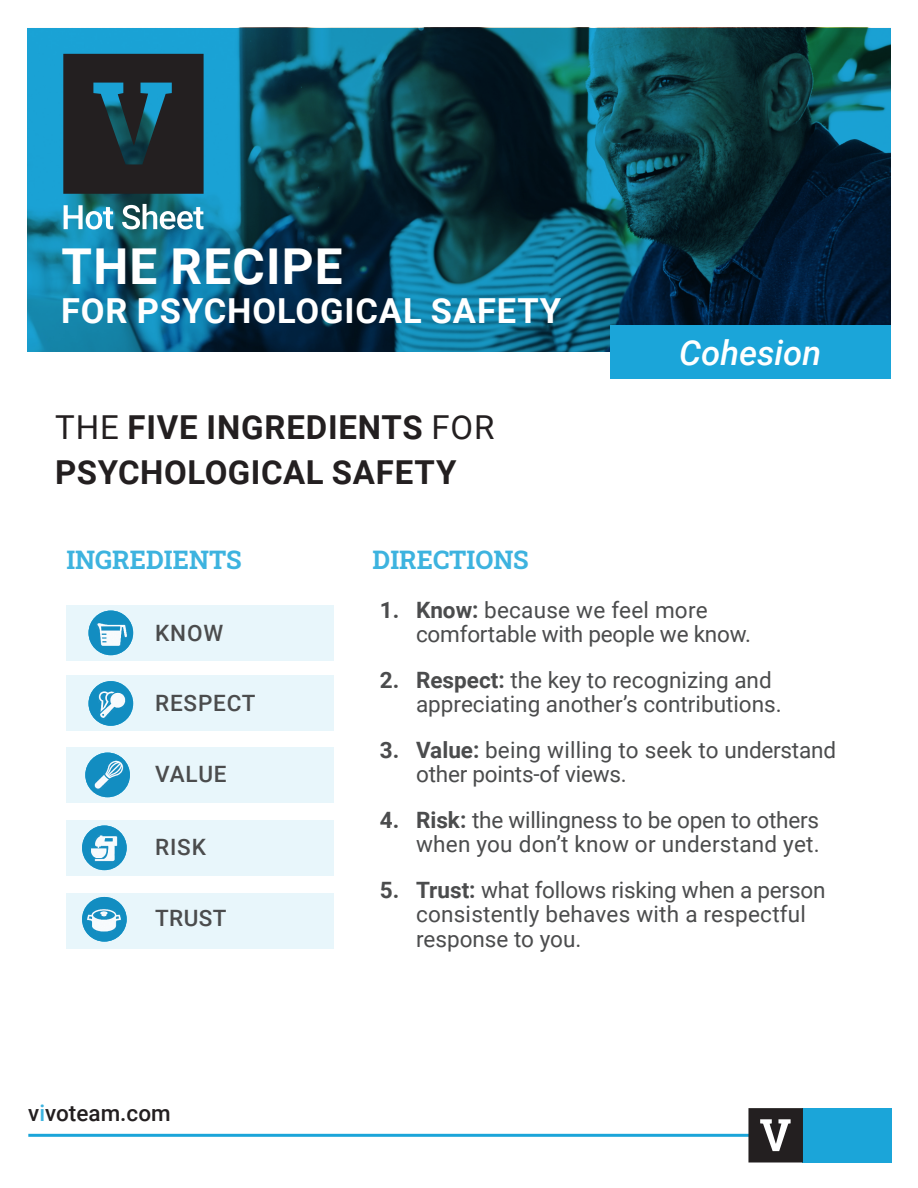
<style>
.page{position:relative;width:918px;height:1188px;background:#fff}
.page>*{position:absolute;margin:0;border:0;box-sizing:border-box;transform-origin:0 0}
.Heading{font:700 49.5px "Roboto";letter-spacing:.025em;color:#fff}
.Heading-2{font:700 34.5px "Roboto";letter-spacing:.025em;color:#fff}
.Subheading{font:italic 500 34.5px "Roboto";color:#fff}
.t1{font:700 33px/45px "Roboto";letter-spacing:.025em;color:#231f20}
.t2{font:700 25.5px "Roboto Slab";color:#3db3df}
.t3{font:22.5px/24.2px "Roboto";color:#4b4c4d}
.t4{font:500 22.5px "Roboto";letter-spacing:.035em;color:#4b4c4d}
.t5{font:500 22.5px "Roboto";color:#231f20}
.s1{font-weight:400}
.s2{color:#3db3df}
.s3{font-weight:700}
</style>
<div class="page">
<div style="left:66px;top:893px;width:268px;height:56px;background:#e8f6fb"></div>
<div style="left:66px;top:820px;width:268px;height:56px;background:#e8f6fb"></div>
<div style="left:66px;top:747px;width:268px;height:56px;background:#e8f6fb"></div>
<div style="left:66px;top:676px;width:268px;height:55px;background:#e8f6fb"></div>
<div style="left:66px;top:605px;width:268px;height:56px;background:#e8f6fb"></div>
<img style="left:82px;top:897px;width:45px;height:45px;border-radius:22px">
<img style="left:82px;top:825px;width:45px;height:45px;border-radius:22px">
<img style="left:85px;top:753px;width:45px;height:44px;border-radius:22px">
<img style="left:88px;top:681px;width:45px;height:45px;border-radius:22px">
<img style="left:88px;top:611px;width:45px;height:44px;border-radius:22px">
<svg style="left:27px;top:28px;width:864px;height:324px;background:#0c4d63"></svg>
<hr style="left:28px;top:1134px;width:864px;height:3px;background:#1ba5d9">
<div style="left:803px;top:1108px;width:89px;height:54px;background:#1ba5d9"></div>
<svg style="left:748px;top:1108px;width:55px;height:54px;background:#444041"></svg>
<svg style="left:63px;top:54px;width:141px;height:140px;background:#202b30"></svg>
<svg style="left:64px;top:204px;width:139px;height:26px"></svg>
<div style="left:610px;top:325px;width:281px;height:54px;background:#1ba5d9"></div>
<p class="Heading" style="left:61px;top:232px;width:283px">THE RECIPE</p>
<p class="Heading-2" style="left:61px;top:287px;width:501px">FOR PSYCHOLOGICAL SAFETY</p>
<p class="t1" style="left:55px;top:404px;width:441px"><span class="s1">THE</span> FIVE INGREDIENTS <span class="s1">FOR<br></span>PSYCHOLOGICAL SAFETY</p>
<p class="t2" style="left:66px;top:542px;width:177px">INGREDIENTS</p>
<p class="t2" style="left:373px;top:542px;width:158px">DIRECTIONS</p>
<p class="Subheading" style="left:679px;top:329px;width:144px">Cohesion</p>
<p class="t4" style="left:155px;top:618px;width:69px">KNOW</p>
<p class="t4" style="left:155px;top:687px;width:102px">RESPECT</p>
<p class="t4" style="left:155px;top:758px;width:73px">VALUE</p>
<p class="t4" style="left:155px;top:831px;width:52px">RISK</p>
<p class="t4" style="left:155px;top:903px;width:73px">TRUST</p>
<p class="t5" style="left:28px;top:1097px;width:144px">v<span class="s2">i</span>voteam.com</p>
<p class="t3" style="left:416px;top:597px;width:336px;text-indent:-36px"><span class="s3">1. Know:</span> because we feel more comfortable with people we know.</p>
<p class="t3" style="left:416px;top:667px;width:367px;text-indent:-36px"><span class="s3">2. Respect:</span> the key to recognizing and appreciating another’s contributions.</p>
<p class="t3" style="left:416px;top:737px;width:422px;text-indent:-36px"><span class="s3">3. Value:</span> being willing to seek to understand other points-of views.</p>
<p class="t3" style="left:380px;top:807px;width:441px;text-align:right"><span class="s3">4. Risk:</span> the willingness to be open to others when you don’t know or understand yet.</p>
<p class="t3" style="left:416px;top:877px;width:411px;text-indent:-36px"><span class="s3">5. Trust:</span> what follows risking when a person consistently behaves with a respectful response to you.</p>
</div>
